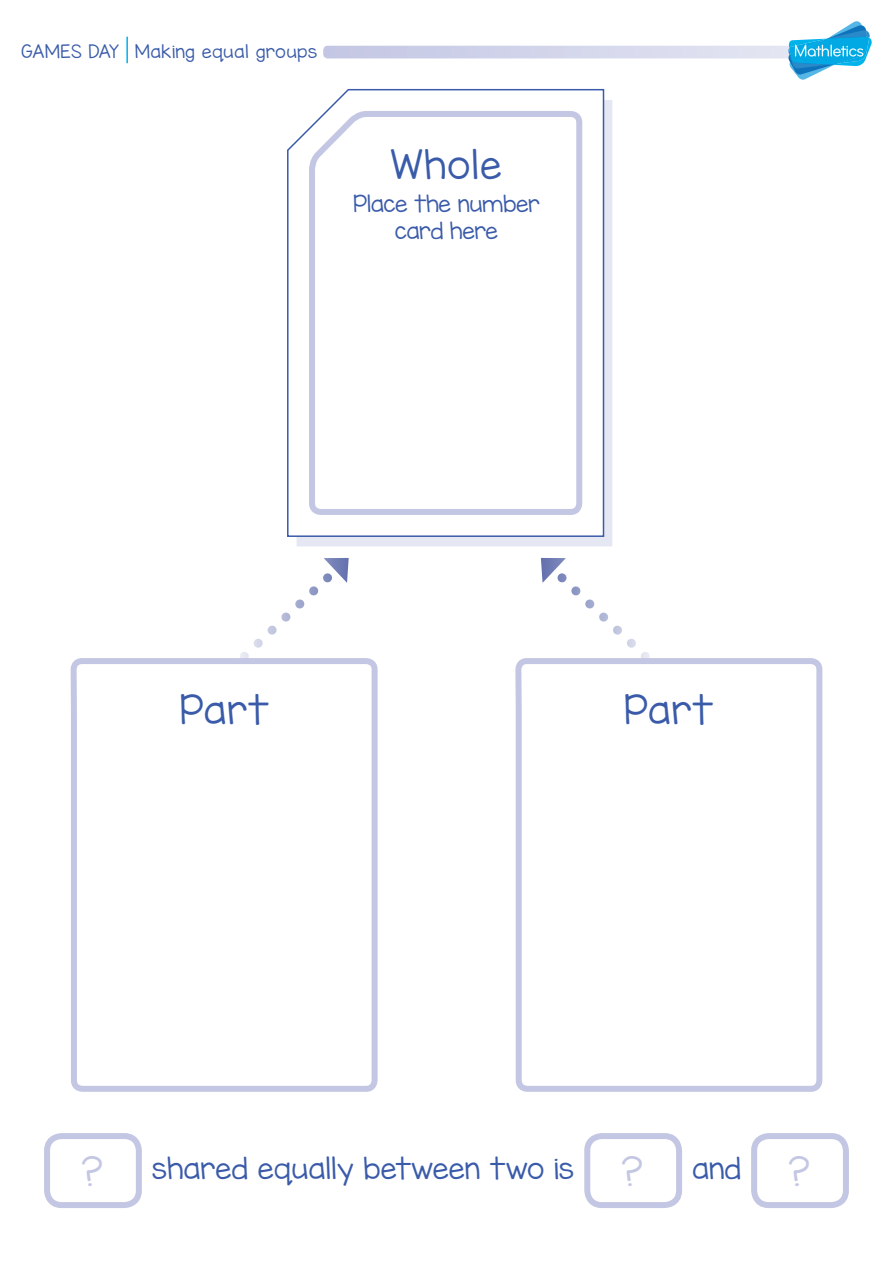
<style>
.page{position:relative;width:893px;height:1263px;background:#fff}
.page>*{position:absolute;margin:0;border:0;box-sizing:border-box;transform-origin:0 0}
.t1{font:36px "KG Miss Kindergarten";letter-spacing:.05em;color:#3a5ba9}
.t2{font:36px "KG Miss Kindergarten";color:#c4c7e3}
.t3{font:27px "KG Miss Kindergarten";letter-spacing:.02em;color:#3a5ba9}
.t4{font:21px/27px "KG Miss Kindergarten";color:#3a5ba9;text-align:center}
.t5{font:16.5px "KG Miss Kindergarten";letter-spacing:.05em;color:#3a5ba9}
</style>
<div class="page">
<svg style="left:323px;top:21px;width:549px;height:59px"></svg>
<hr style="left:126px;top:37px;width:2px;height:26px;background:#00aeef">
<div style="left:44px;top:1133px;width:98px;height:75px;border:6px solid #c4c7e3;border-radius:15px"></div>
<div style="left:751px;top:1133px;width:98px;height:75px;border:6px solid #c4c7e3;border-radius:15px"></div>
<svg style="left:541px;top:558px;width:108px;height:97px"></svg>
<div style="left:297px;top:100px;width:315px;height:446px;background:#e5e7f3"></div>
<svg style="left:240px;top:558px;width:109px;height:97px"></svg>
<svg style="left:287px;top:88px;width:318px;height:450px"></svg>
<svg style="left:306px;top:108px;width:279px;height:410px"></svg>
<svg style="left:68px;top:655px;width:310px;height:553px"></svg>
<svg style="left:515px;top:655px;width:310px;height:553px"></svg>
<p class="t5" style="left:21px;top:41px;width:99px">GAMES DAY</p>
<p class="t5" style="left:135px;top:41px;width:115px">Making equal</p>
<p class="t5" style="left:256px;top:41px;width:63px">groups</p>
<h1 class="t1" style="left:391px;top:141px;width:112px">Whole</h1>
<p class="t4" style="left:353px;top:190px;width:188px">Place the number card here</p>
<h1 class="t1" style="left:180px;top:685px;width:90px">Part</h1>
<h1 class="t1" style="left:624px;top:685px;width:90px">Part</h1>
<h1 class="t2" style="left:81px;top:1148px;width:23px">?</h1>
<p class="t3" style="left:152px;top:1151px;width:423px">shared equally between two is</p>
<h1 class="t2" style="left:622px;top:1148px;width:23px">?</h1>
<p class="t3" style="left:692px;top:1151px;width:50px">and</p>
<h1 class="t2" style="left:788px;top:1148px;width:23px">?</h1>
</div>
